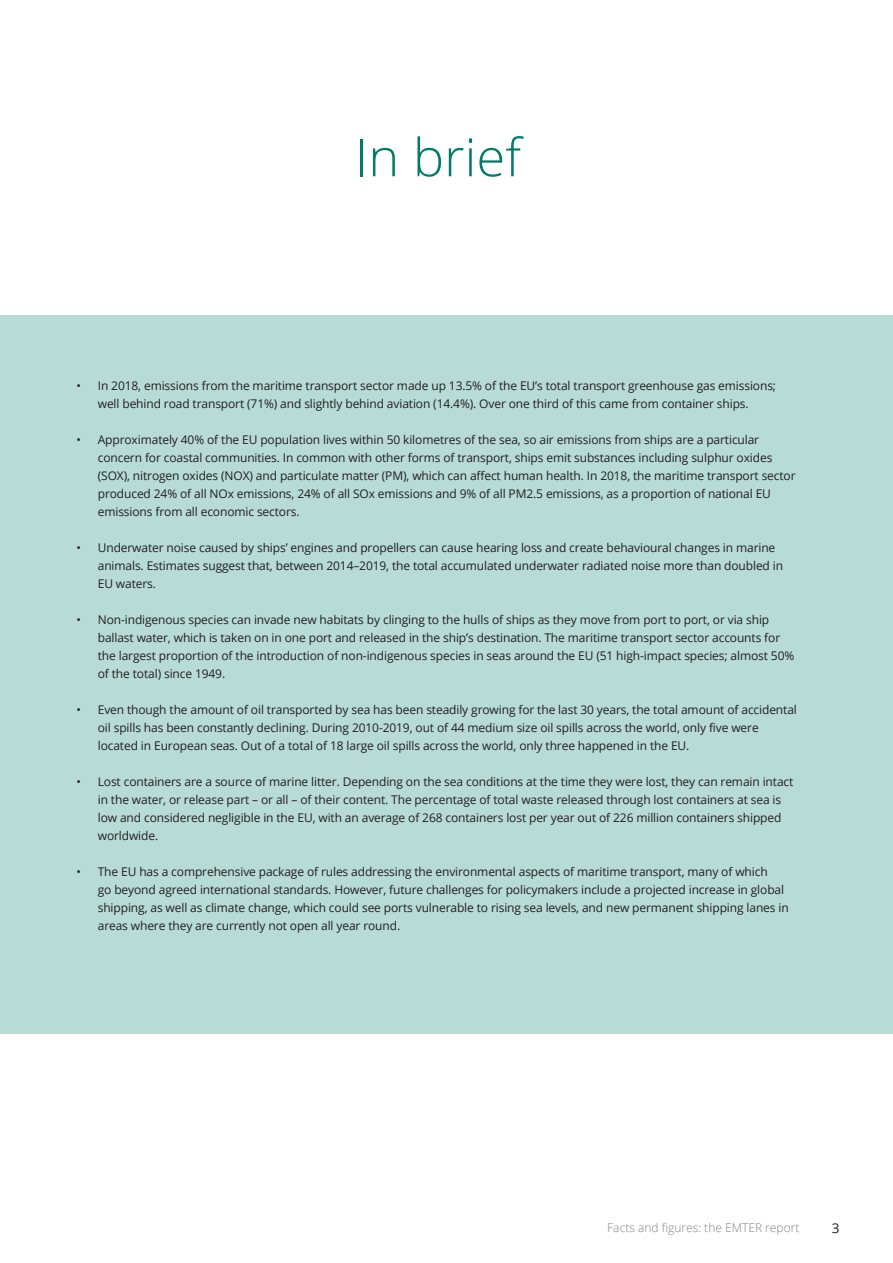
<style>
.page{position:relative;width:893px;height:1263px;background:#fff}
.page>*{position:absolute;margin:0;border:0;box-sizing:border-box;transform-origin:0 0}
._2021_-_Chapter_titl{font:300 52.5px "Open Sans";color:#007b6c}
.t1{font:13.5px "Open Sans";color:#231f20}
._2021_-_Body_text_in{font:12px/18px "Open Sans";letter-spacing:-.01em;color:#231f20}
.t2{font:300 12px "Open Sans";color:#808285}
</style>
<div class="page">
<div style="left:0;top:315px;width:893px;height:718px;background:#b7dbd5"></div>
<p class="_2021_-_Chapter_titl" style="left:355px;top:121px;width:167px">In brief</p>
<p class="_2021_-_Body_text_in" style="left:77px;top:376px;width:701px;text-align:center">• In 2018, emissions from the maritime transport sector made up 13.5% of the EU’s total transport greenhouse gas emissions; well behind road transport (71%) and slightly behind aviation (14.4%). Over one third of this came from container ships.</p>
<p class="_2021_-_Body_text_in" style="left:98px;top:430px;width:699px;text-indent:-21px">• Approximately 40% of the EU population lives within 50 kilometres of the sea, so air emissions from ships are a particular concern for coastal communities. In common with other forms of transport, ships emit substances including sulphur oxides (SOX), nitrogen oxides (NOX) and particulate matter (PM), which can affect human health. In 2018, the maritime transport sector produced 24% of all NOx emissions, 24% of all SOx emissions and 9% of all PM2.5 emissions, as a proportion of national EU emissions from all economic sectors.</p>
<p class="_2021_-_Body_text_in" style="left:98px;top:538px;width:687px;text-indent:-21px">• Underwater noise caused by ships’ engines and propellers can cause hearing loss and create behavioural changes in marine animals. Estimates suggest that, between 2014–2019, the total accumulated underwater radiated noise more than doubled in<br>EU waters.</p>
<p class="_2021_-_Body_text_in" style="left:98px;top:610px;width:698px;text-indent:-21px">• Non-indigenous species can invade new habitats by clinging to the hulls of ships as they move from port to port, or via ship ballast water, which is taken on in one port and released in the ship’s destination. The maritime transport sector accounts for the largest proportion of the introduction of non-indigenous species in seas around the EU (51 high-impact species; almost 50% of the total) since 1949.</p>
<p class="_2021_-_Body_text_in" style="left:98px;top:700px;width:701px;text-indent:-21px">• Even though the amount of oil transported by sea has been steadily growing for the last 30 years, the total amount of accidental oil spills has been constantly declining. During 2010-2019, out of 44 medium size oil spills across the world, only five were located in European seas. Out of a total of 18 large oil spills across the world, only three happened in the EU.</p>
<p class="_2021_-_Body_text_in" style="left:98px;top:772px;width:697px;text-indent:-21px">• Lost containers are a source of marine litter. Depending on the sea conditions at the time they were lost, they can remain intact in the water, or release part – or all – of their content. The percentage of total waste released through lost containers at sea is low and considered negligible in the EU, with an average of 268 containers lost per year out of 226 million containers shipped worldwide.</p>
<p class="_2021_-_Body_text_in" style="left:98px;top:862px;width:692px;text-indent:-21px">• The EU has a comprehensive package of rules addressing the environmental aspects of maritime transport, many of which<br>go beyond agreed international standards. However, future challenges for policymakers include a projected increase in global shipping, as well as climate change, which could see ports vulnerable to rising sea levels, and new permanent shipping lanes in areas where they are currently not open all year round.</p>
<p class="t2" style="left:607px;top:1219px;width:194px">Facts and figures: the EMTER report</p>
<p class="t1" style="left:832px;top:1219px;width:9px">3</p>
</div>
